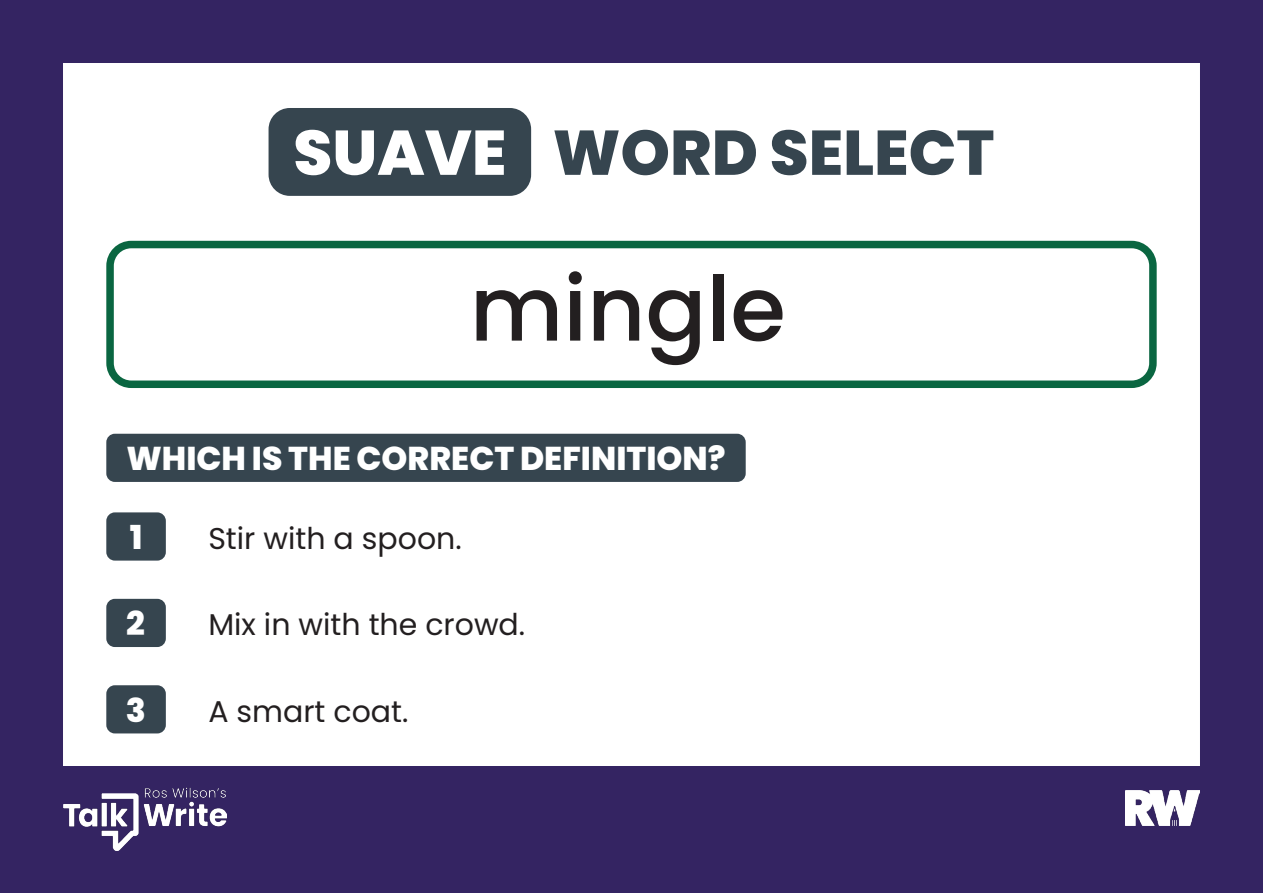
<style>
.page{position:relative;width:1263px;height:893px;background:#fff}
.page>*{position:absolute;margin:0;border:0;box-sizing:border-box;transform-origin:0 0}
.t1{font:500 90px "Poppins";color:#231f20}
.t2{font:800 63px "Poppins";color:#36454f}
.t3{font:800 33px "Poppins";color:#fff}
.t4{font:30px "Poppins";color:#231f20}
.s1{color:#fff}
</style>
<div class="page">
<div style="left:0;top:0;width:1263px;height:893px;border:63px solid #342462"></div>
<div style="left:269px;top:108px;width:262px;height:88px;background:#36454f;border-radius:21px"></div>
<div style="left:0;top:766px;width:1263px;height:127px;background:#342462"></div>
<img style="left:1125px;top:790px;width:74px;height:36px">
<div style="left:106px;top:241px;width:1051px;height:147px;border:8px solid #0a6641;border-radius:21px"></div>
<div style="left:106px;top:434px;width:640px;height:48px;background:#36454f;border-radius:9px"></div>
<div style="left:106px;top:512px;width:60px;height:49px;background:#36454f;border-radius:9px"></div>
<img style="left:64px;top:787px;width:163px;height:64px">
<div style="left:106px;top:599px;width:60px;height:48px;background:#36454f;border-radius:9px"></div>
<div style="left:106px;top:685px;width:60px;height:48px;background:#36454f;border-radius:9px"></div>
<h2 class="t2" style="left:293px;top:116px;width:703px"><span class="s1">SUAVE</span> WORD SELECT</h2>
<p class="t1" style="left:470px;top:257px;width:317px">mingle</p>
<p class="t3" style="left:126px;top:439px;width:601px">WHICH IS THE CORRECT DEFINITION?</p>
<p class="t3" style="left:130px;top:518px;width:14px">1</p>
<p class="t3" style="left:126px;top:605px;width:20px">2</p>
<p class="t4" style="left:208px;top:521px;width:255px">Stir with a spoon.</p>
<p class="t4" style="left:208px;top:607px;width:318px">Mix in with the crowd.</p>
<p class="t3" style="left:126px;top:691px;width:22px">3</p>
<p class="t4" style="left:208px;top:694px;width:202px">A smart coat.</p>
</div>
